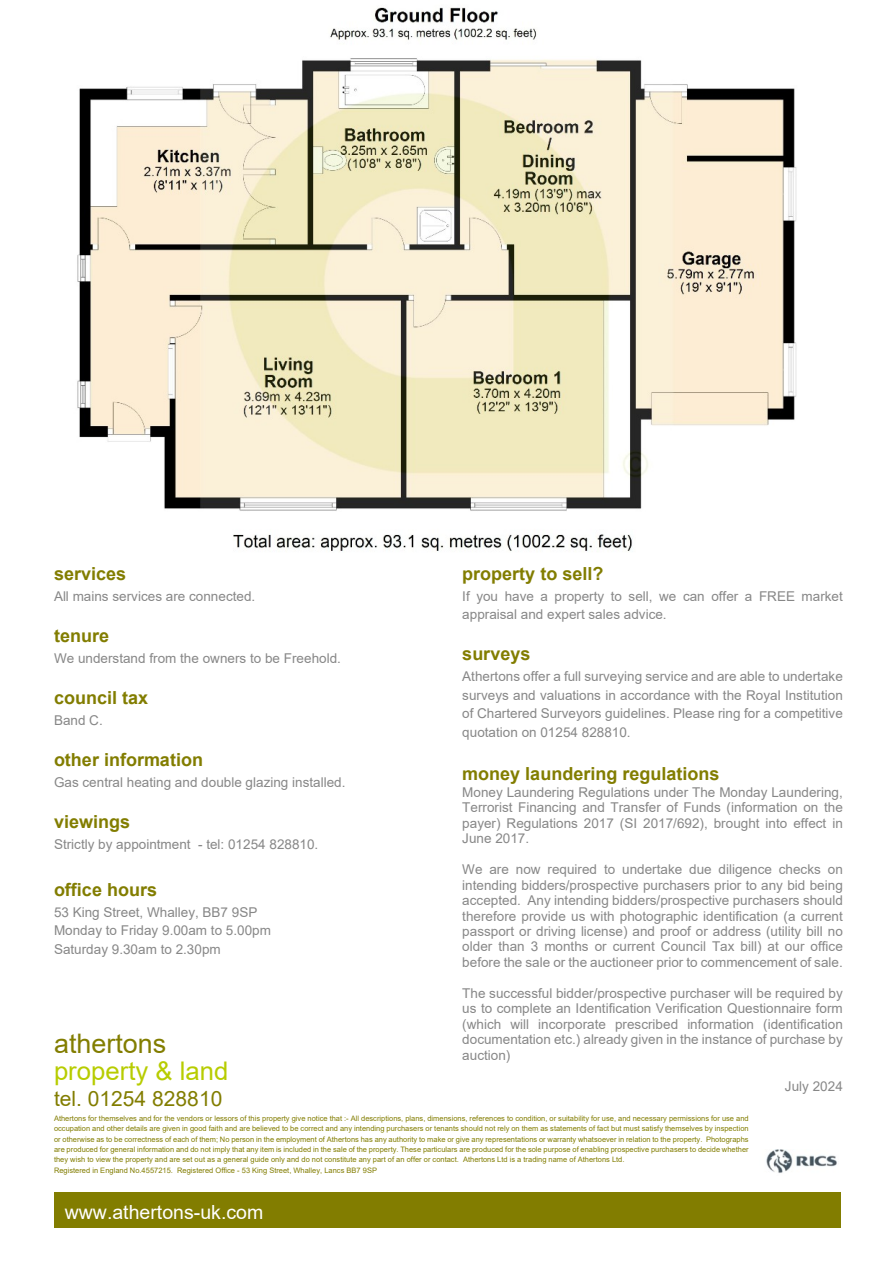
<style>
.page{position:relative;width:893px;height:1263px;background:#fff}
.page>*{position:absolute;margin:0;border:0;box-sizing:border-box;transform-origin:0 0}
.t1{font:26.85px "Arial";color:#827d00}
.t2{font:25.65px "Arial";color:#b7cc00}
.t3{font:21px "Arial";color:#827d00}
.t4{font:19.5px "Arial";color:#fff}
.t5{font:700 18px "Arial";color:#827d00}
.t6{font:13.5px/15.5px "Arial";color:#878787;text-align:justify}
.t7{font:7.5px/10.4px "Arial";color:#827d00}
</style>
<div class="page">
<div style="left:54px;top:1192px;width:787px;height:36px;background:#827d00"></div>
<img style="left:766px;top:1149px;width:71px;height:24px">
<img style="left:77px;top:7px;width:720px;height:544px">
<h3 class="t5" style="left:54px;top:567px;width:74px">services</h3>
<p class="t6" style="left:54px;top:590px;width:203px">All mains services are connected.</p>
<h3 class="t5" style="left:54px;top:629px;width:57px">tenure</h3>
<p class="t6" style="left:54px;top:652px;width:288px">We understand from the owners to be Freehold.</p>
<h3 class="t5" style="left:54px;top:691px;width:96px">council tax</h3>
<p class="t6" style="left:54px;top:714px;width:50px">Band C.</p>
<h3 class="t5" style="left:54px;top:753px;width:150px">other information</h3>
<p class="t6" style="left:54px;top:775px;width:293px">Gas central heating and double glazing installed.</p>
<h3 class="t5" style="left:54px;top:815px;width:78px">viewings</h3>
<p class="t6" style="left:54px;top:837px;width:266px">Strictly by appointment - tel: 01254 828810.</p>
<h3 class="t5" style="left:54px;top:883px;width:105px">office hours</h3>
<p class="t6" style="left:54px;top:904px;width:219px;line-height:18.6px;text-align:left">53 King Street, Whalley, BB7 9SP<br>Monday to Friday 9.00am to 5.00pm<br>Saturday 9.30am to 2.30pm</p>
<h1 class="t1" style="left:54px;top:1033px;width:114px">athertons</h1>
<h2 class="t2" style="left:54px;top:1061px;width:176px">property &amp; land</h2>
<h3 class="t3" style="left:54px;top:1090px;width:170px">tel. 01254 828810</h3>
<h3 class="t5" style="left:462px;top:567px;width:143px">property to sell?</h3>
<p class="t6" style="left:462px;top:588px;width:382px;line-height:18.6px">If you have a property to sell, we can offer a FREE market appraisal and expert sales advice.</p>
<h3 class="t5" style="left:462px;top:647px;width:70px">surveys</h3>
<p class="t6" style="left:462px;top:668px;width:382px;line-height:18.6px">Athertons offer a full surveying service and are able to undertake surveys and valuations in accordance with the Royal Institution of Chartered Surveyors guidelines. Please ring for a competitive quotation on 01254 828810.</p>
<h3 class="t5" style="left:462px;top:767px;width:259px">money laundering regulations</h3>
<p class="t6" style="left:462px;top:785px;width:382px">Money Laundering Regulations under The Monday Laundering, Terrorist Financing and Transfer of Funds (information on the payer) Regulations 2017 (SI 2017/692), brought into effect in June 2017.</p>
<p class="t6" style="left:462px;top:863px;width:382px">We are now required to undertake due diligence checks on intending bidders/prospective purchasers prior to any bid being accepted. Any intending bidders/prospective purchasers should therefore provide us with photographic identification (a current passport or driving license) and proof or address (utility bill no older than 3 months or current Council Tax bill) at our office before the sale or the auctioneer prior to commencement of sale.</p>
<p class="t6" style="left:462px;top:987px;width:382px">The successful bidder/prospective purchaser will be required by us to complete an Identification Verification Questionnaire form (which will incorporate prescribed information (identification documentation etc.) already given in the instance of purchase by auction)</p>
<p class="t6" style="left:785px;top:1079px;width:59px">July 2024</p>
<p class="t7" style="left:54px;top:1114px;width:696px">Athertons for themselves and for the vendors or lessors of this property give notice that :- All descriptions, plans, dimensions, references to condition, or suitability for use, and necessary permissions for use and occupation and other details are given in good faith and are believed to be correct and any intending purchasers or tenants should not rely on them as statements of fact but must satisfy themselves by inspection or otherwise as to be correctness of each of them; No person in the employment of Athertons has any authority to make or give any representations or warranty whatsoever in relation to the property. Photographs are produced for general information and do not imply that any item is included in the sale of the property. These particulars are produced for the sole purpose of enabling prospective purchasers to decide whether they wish to view the property and are set out as a general guide only and do not constitute any part of an offer or contact. Athertons Ltd is a trading name of Athertons Ltd.<br>Registered in England No.4557215. Registered Office - 53 King Street, Whalley, Lancs BB7 9SP</p>
<h3 class="t4" style="left:65px;top:1205px;width:200px">www.athertons-uk.com</h3>
</div>
